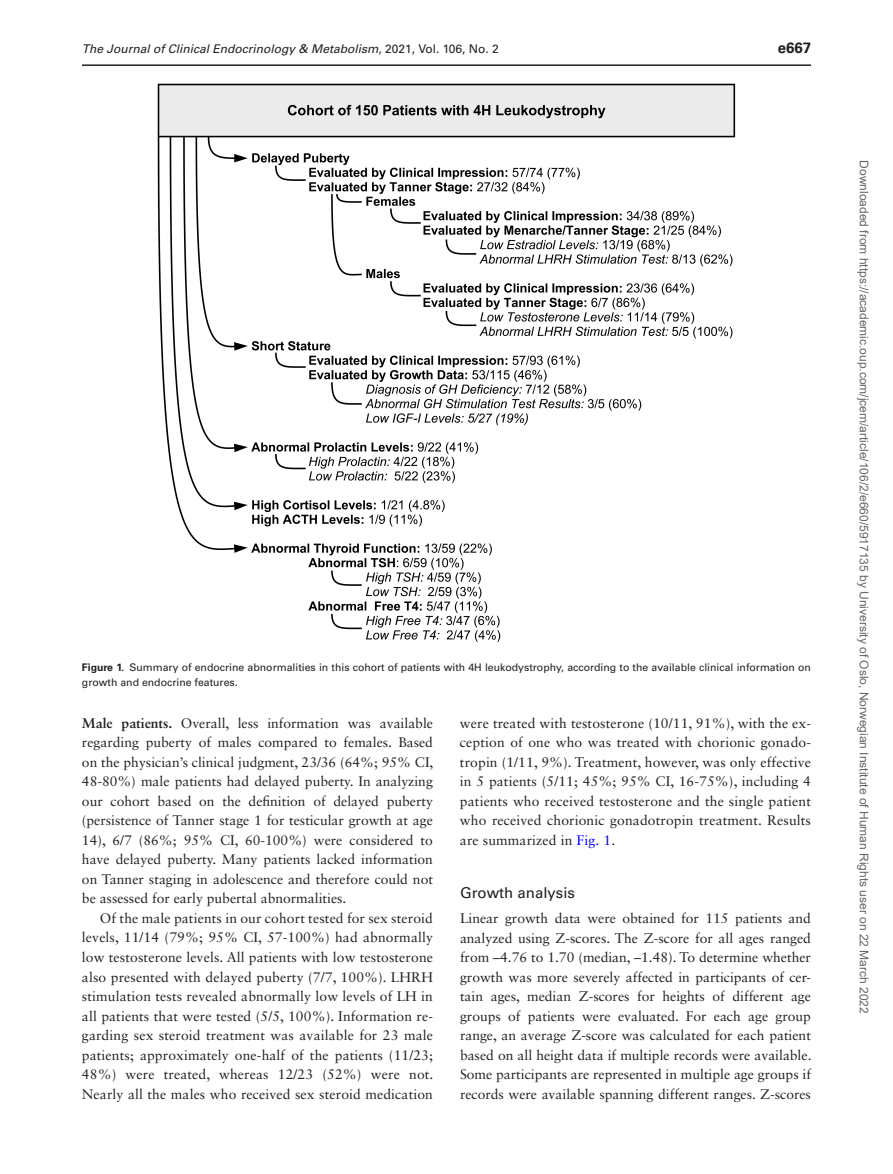
<style>
.page{position:relative;width:893px;height:1174px;background:#fff}
.page>*{position:absolute;margin:0;border:0;box-sizing:border-box;transform-origin:0 0}
.t1{font:15px "Univers LT Std";color:#231f20}
.t2{font:700 15px "Univers LT Std";color:#231f20}
.t3{font:13.8px/19.5px "Sabon LT Std";letter-spacing:.005em;color:#231f20;text-align:justify}
.t4{font:12px "Arial";color:#666}
.t5{font:italic 12px "Univers LT Std";color:#231f20}
.t6{font:10.5px/15.3px "Univers LT Std";color:#231f20}
.s1{font-style:normal}
.s2{font-weight:700}
.s3{color:#00f}
</style>
<div class="page">
<hr style="left:82px;top:64px;width:729px;height:2px;background:#231f20">
<img style="left:157px;top:83px;width:579px;height:560px">
<p class="t5" style="left:82px;top:42px;width:418px">The Journal of Clinical Endocrinology &amp; Metabolism<span class="s1">, 2021, Vol. 106, No. 2</span></p>
<p class="t2" style="left:778px;top:39px;width:35px">e667</p>
<p class="t6" style="left:82px;top:659px;width:730px"><span class="s2">Figure 1.</span> Summary of endocrine abnormalities in this cohort of patients with 4H leukodystrophy, according to the available clinical information on growth and endocrine features.</p>
<p class="t3" style="left:82px;top:713px;width:353px"><span class="s2">Male patients.</span> Overall, less information was available regarding puberty of males compared to females. Based on the physician’s clinical judgment, 23/36 (64%; 95% CI, 48-80%) male patients had delayed puberty. In analyzing our cohort based on the definition of delayed puberty (persistence of Tanner stage 1 for testicular growth at age 14), 6/7 (86%; 95% CI, 60-100%) were considered to have delayed puberty. Many patients lacked information on Tanner staging in adolescence and therefore could not be assessed for early pubertal abnormalities.</p>
<p class="t3" style="left:82px;top:908px;width:353px;text-indent:18px">Of the male patients in our cohort tested for sex steroid levels, 11/14 (79%; 95% CI, 57-100%) had abnormally low testosterone levels. All patients with low testosterone also presented with delayed puberty (7/7, 100%). LHRH stimulation tests revealed abnormally low levels of LH in all patients that were tested (5/5, 100%). Information re&shy;garding sex steroid treatment was available for 23 male patients; approximately one-half of the patients (11/23; 48%) were treated, whereas 12/23 (52%) were not.<br>Nearly all the males who received sex steroid medication</p>
<p class="t3" style="left:460px;top:713px;width:353px">were treated with testosterone (10/11, 91%), with the ex&shy;ception of one who was treated with chorionic gonado&shy;tropin (1/11, 9%). Treatment, however, was only effective in 5 patients (5/11; 45%; 95% CI, 16-75%), including 4 patients who received testosterone and the single patient who received chorionic gonadotropin treatment. Results are summarized in <span class="s3">Fig. 1</span>.</p>
<p class="t1" style="left:460px;top:883px;width:117px">Growth analysis</p>
<p class="t3" style="left:460px;top:908px;width:353px">Linear growth data were obtained for 115 patients and analyzed using Z-scores. The Z-score for all ages ranged from –4.76 to 1.70 (median, –1.48). To determine whether growth was more severely affected in participants of cer&shy;tain ages, median Z-scores for heights of different age groups of patients were evaluated. For each age group range, an average Z-score was calculated for each patient based on all height data if multiple records were available.<br>Some participants are represented in multiple age groups if records were available spanning different ranges. Z-scores</p>
<p class="t4" style="left:868px;top:160px;width:855px;rotate:90deg">Downloaded from https://academic.oup.com/jcem/article/106/2/e660/5917135 by University of Oslo, Norwegian Institute of Human Rights user on 22 March 2022</p>
</div>
